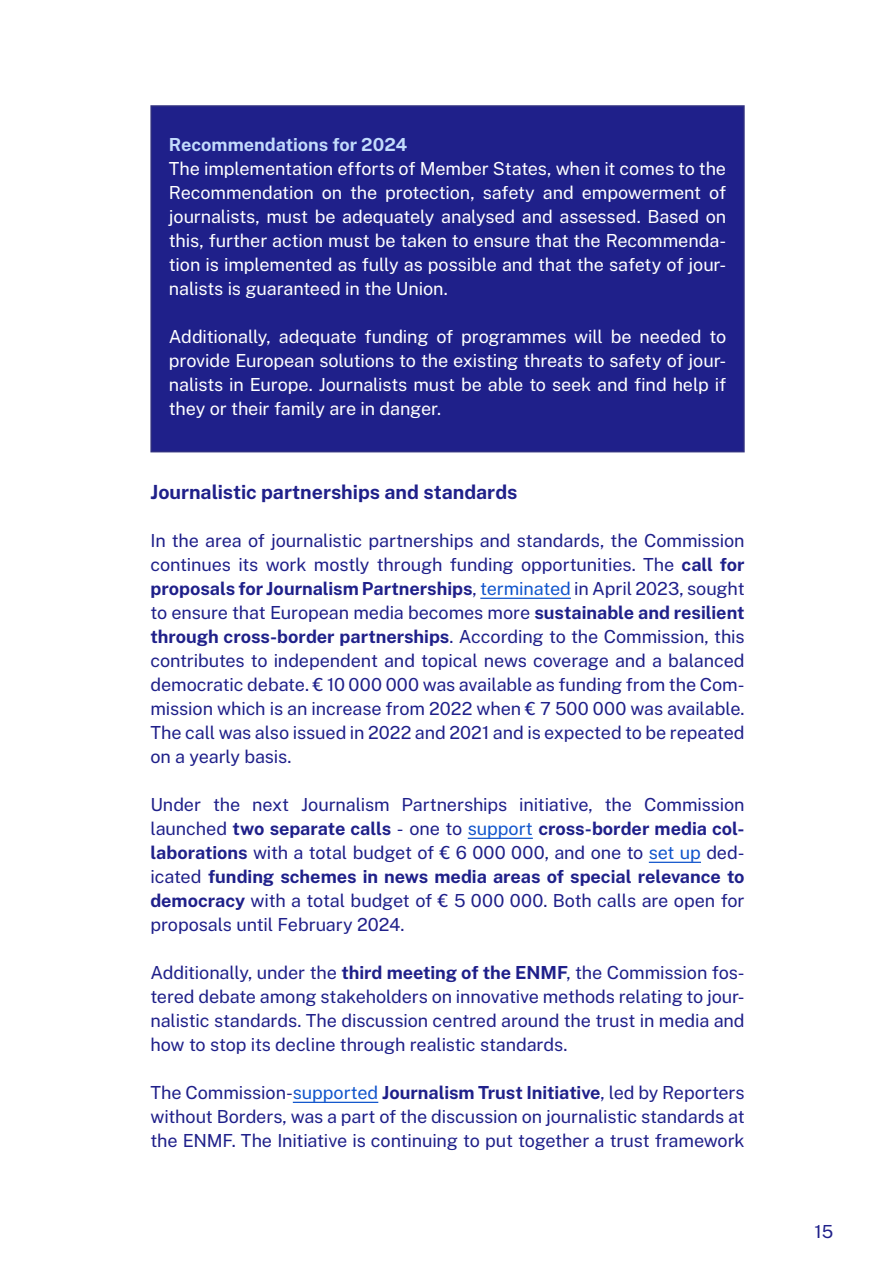
<style>
.page{position:relative;width:893px;height:1263px;background:#fff}
.page>*{position:absolute;margin:0;border:0;box-sizing:border-box;transform-origin:0 0}
.t1{font:700 19.5px "Public Sans";color:#1f208a}
.t2{font:18px/24px "Public Sans";letter-spacing:-.005em;color:#1f208a;text-align:justify}
.t3{font:18px/24px "Public Sans";letter-spacing:-.005em;color:#fff;text-align:justify}
.t4{font:700 18px "Public Sans";color:#c2dbfc}
.s1{font-weight:700}
.s2{color:#15c}
</style>
<div class="page">
<hr style="left:480px;top:598px;width:91px;height:1px;background:#15c">
<hr style="left:468px;top:838px;width:65px;height:1px;background:#15c">
<hr style="left:649px;top:862px;width:52px;height:1px;background:#15c">
<hr style="left:293px;top:1102px;width:85px;height:1px;background:#15c">
<div style="left:151px;top:106px;width:593px;height:346px;background:#1f208a"></div>
<div style="left:150px;top:105px;width:595px;height:347px;border:2px solid #2f2f80"></div>
<p class="t4" style="left:169px;top:132px;width:240px">Recommendations for 2024</p>
<p class="t3" style="left:169px;top:156px;width:559px">The implementation efforts of Member States, when it comes to the Recommendation on the protection, safety and empowerment of journalists, must be adequately analysed and assessed. Based on this, further action must be taken to ensure that the Recommenda&shy;tion is implemented as fully as possible and that the safety of jour&shy;nalists is guaranteed in the Union.</p>
<p class="t3" style="left:169px;top:324px;width:559px">Additionally, adequate funding of programmes will be needed to provide European solutions to the existing threats to safety of jour&shy;nalists in Europe. Journalists must be able to seek and find help if they or their family are in danger.</p>
<p class="t1" style="left:150px;top:479px;width:368px">Journalistic partnerships and standards</p>
<p class="t2" style="left:150px;top:528px;width:596px">In the area of journalistic partnerships and standards, the Commission continues its work mostly through funding opportunities. The <span class="s1">call for proposals for Journalism Partnerships</span>, <span class="s2">terminated</span> in April 2023, sought to ensure that European media becomes more <span class="s1">sustainable and resilient through cross-border partnerships</span>. According to the Commission, this contributes to independent and topical news coverage and a balanced democratic debate. € 10 000 000 was available as funding from the Com&shy;mission which is an increase from 2022 when € 7 500 000 was available.<br>The call was also issued in 2022 and 2021 and is expected to be repeated on a yearly basis.</p>
<p class="t2" style="left:150px;top:792px;width:596px">Under the next Journalism Partnerships initiative, the Commission launched <span class="s1">two separate calls</span> - one to <span class="s2">support</span> <span class="s1">cross-border media col&shy;laborations</span> with a total budget of € 6 000 000, and one to <span class="s2">set up</span> ded&shy;icated <span class="s1">funding schemes in news media areas of special relevance to democracy</span> with a total budget of € 5 000 000. Both calls are open for proposals until February 2024.</p>
<p class="t2" style="left:150px;top:960px;width:596px">Additionally, under the <span class="s1">third meeting of the ENMF</span>, the Commission fos&shy;tered debate among stakeholders on innovative methods relating to jour&shy;nalistic standards. The discussion centred around the trust in media and how to stop its decline through realistic standards.</p>
<p class="t2" style="left:150px;top:1080px;width:596px">The Commission-<span class="s2">supported</span> <span class="s1">Journalism Trust Initiative</span>, led by Reporters without Borders, was a part of the discussion on journalistic standards at the ENMF. The Initiative is continuing to put together a trust framework</p>
<p class="t2" style="left:815px;top:1218px;width:20px">15</p>
</div>
